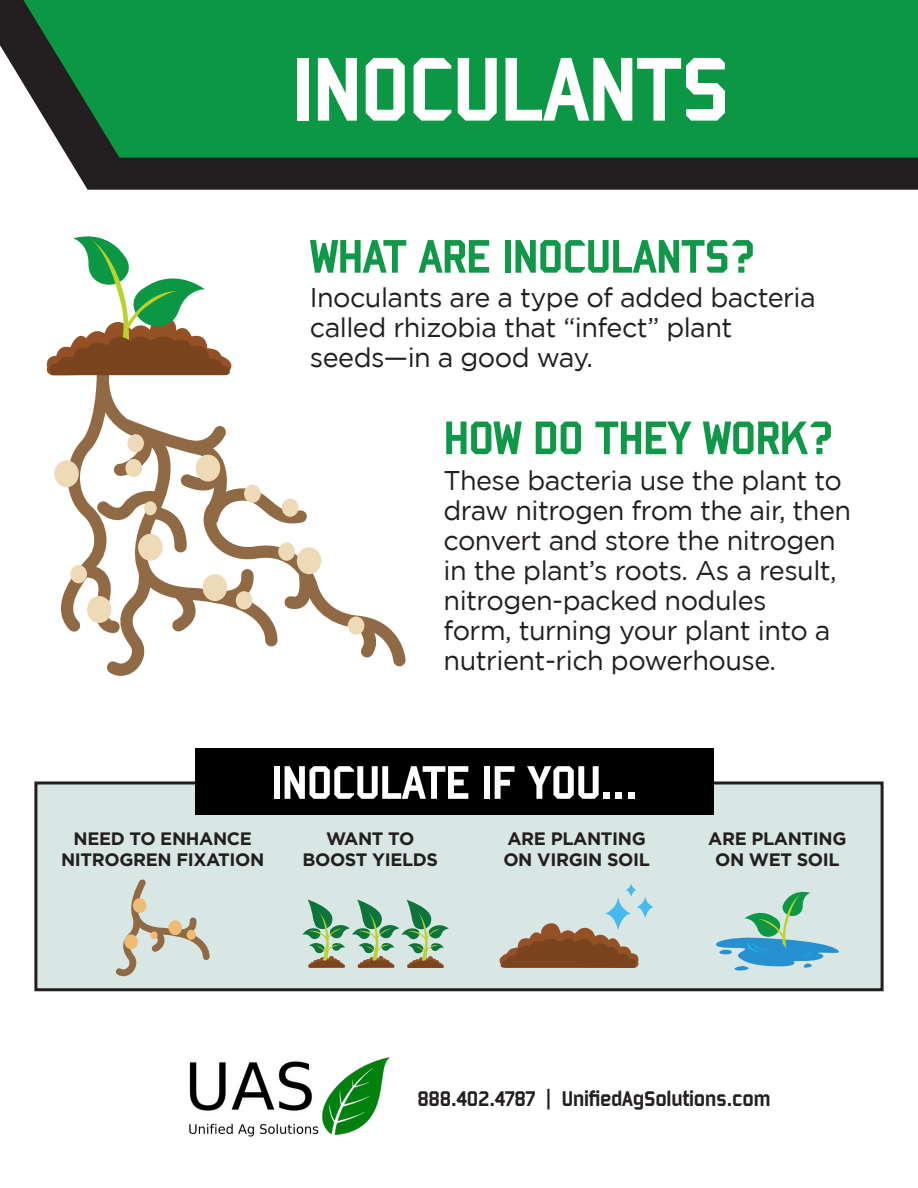
<style>
.page{position:relative;width:918px;height:1188px;background:#fff}
.page>*{position:absolute;margin:0;border:0;box-sizing:border-box;transform-origin:0 0}
.t1{font:97.95px "Bombardier";letter-spacing:-.01em;color:#fff}
.t2{font:51px "Bombardier";letter-spacing:-.01em;color:#109848}
.t3{font:51px "Bombardier";letter-spacing:-.01em;color:#fff}
.t4{font:27px/30px "Gotham";letter-spacing:-.02em;color:#231f20}
.t5{font:22.95px "Bombardier";letter-spacing:-.01em;color:#231f20}
.t6{font:700 18px/21px "Gotham";letter-spacing:-.02em;color:#231f20;text-align:center}
</style>
<div class="page">
<svg style="left:0;top:0;width:918px;height:190px;background:#434041"></svg>
<div style="left:23px;top:0;width:895px;height:158px;background:#0c9745"></div>
<img style="left:189px;top:1057px;width:201px;height:80px">
<svg style="left:317px;top:553px;width:89px;height:114px"></svg>
<svg style="left:350px;top:612px;width:26px;height:55px"></svg>
<div style="left:297px;top:547px;width:24px;height:27px;background:#efdab7;border-radius:50%"></div>
<div style="left:348px;top:617px;width:16px;height:18px;background:#efdab7;border-radius:50%"></div>
<svg style="left:46px;top:236px;width:271px;height:440px"></svg>
<div style="left:36px;top:783px;width:846px;height:207px;background:#d8e6e4"></div>
<div style="left:34px;top:781px;width:850px;height:210px;border:3px solid #231f20"></div>
<div style="left:195px;top:748px;width:519px;height:67px;background:#000001"></div>
<svg style="left:716px;top:891px;width:123px;height:80px"></svg>
<svg style="left:499px;top:923px;width:140px;height:45px"></svg>
<svg style="left:637px;top:895px;width:17px;height:23px"></svg>
<svg style="left:605px;top:896px;width:26px;height:34px"></svg>
<svg style="left:626px;top:883px;width:11px;height:14px"></svg>
<svg style="left:115px;top:879px;width:95px;height:98px"></svg>
<div style="left:133px;top:898px;width:13px;height:15px;background:#efbc74;border-radius:50%"></div>
<div style="left:168px;top:920px;width:14px;height:15px;background:#efbc74;border-radius:50%"></div>
<div style="left:124px;top:934px;width:14px;height:15px;background:#efbc74;border-radius:50%"></div>
<div style="left:151px;top:931px;width:7px;height:8px;background:#efbc74;border-radius:50%"></div>
<div style="left:187px;top:930px;width:9px;height:10px;background:#efbc74;border-radius:50%"></div>
<svg style="left:302px;top:900px;width:147px;height:68px"></svg>
<p class="t1" style="left:293px;top:37px;width:439px">INOCULANTS</p>
<p class="t2" style="left:310px;top:229px;width:447px">WHAT ARE INOCULANTS?</p>
<p class="t4" style="left:310px;top:282px;width:507px">Inoculants are a type of added bacteria called rhizobia that “infect” plant seeds—in a good way.</p>
<p class="t2" style="left:444px;top:410px;width:392px">HOW DO THEY WORK?</p>
<p class="t4" style="left:444px;top:465px;width:409px">These bacteria use the plant to draw nitrogen from the air, then convert and store the nitrogen in the plant’s roots. As a result, nitrogen-packed nodules<br>form, turning your plant into a nutrient-rich powerhouse.</p>
<p class="t6" style="left:61px;top:828px;width:205px">NEED TO ENHANCE<br>NITROGREN FIXATION</p>
<p class="t3" style="left:272px;top:755px;width:367px">INOCULATE IF YOU...</p>
<p class="t6" style="left:503px;top:828px;width:148px;text-align:left">ARE PLANTING<br>ON VIRGIN SOIL</p>
<p class="t6" style="left:708px;top:828px;width:140px">ARE PLANTING<br>ON WET SOIL</p>
<p class="t6" style="left:302px;top:828px;width:137px">WANT TO<br>BOOST YIELDS</p>
<p class="t5" style="left:417px;top:1086px;width:355px">888.402.4787 | UnifiedAgSolutions.com</p>
</div>
